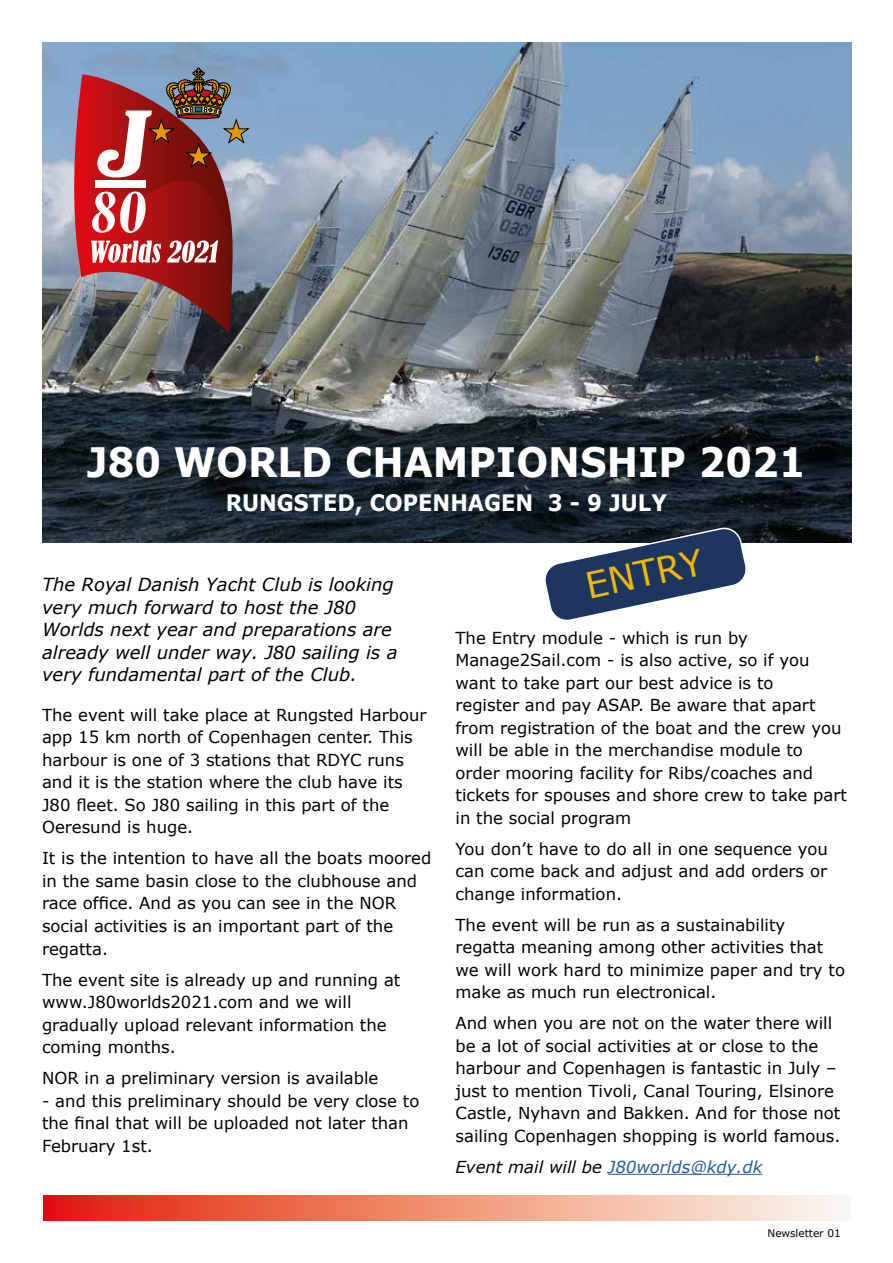
<style>
.page{position:relative;width:893px;height:1263px;background:#fff}
.page>*{position:absolute;margin:0;border:0;box-sizing:border-box;transform-origin:0 0}
.t1{font:700 40.5px "Verdana";color:#fff;scale:.93 1}
.t2{font:36px "Verdana";color:#f1b600}
.t3{font:700 22.65px "Verdana";color:#fff;scale:.93 1}
.t4{font:italic 18px/22.5px "Verdana";color:#000}
.t5{font:16.5px/22.5px "Verdana";color:#000}
.t6{font:italic 16.5px "Verdana";color:#275b9b}
.t7{font:10.5px "Verdana";color:#000}
.s1{color:#000}
</style>
<div class="page">
<img style="left:43px;top:43px;width:808px;height:499px">
<div style="left:43px;top:1196px;width:807px;height:24px;background:linear-gradient(to right,#e41e06,#fbffee)"></div>
<img style="left:72px;top:68px;width:177px;height:265px">
<hr style="left:608px;top:1174px;width:154px;height:1px;background:#275b9b">
<svg style="left:543px;top:527px;width:205px;height:93px"></svg>
<h1 class="t1" style="left:87px;top:436px;width:774px">J80 WORLD CHAMPIONSHIP 2021</h1>
<h3 class="t3" style="left:226px;top:488px;width:476px">RUNGSTED, COPENHAGEN 3 - 9 JULY</h3>
<p class="t4" style="left:42px;top:574px;width:357px">The Royal Danish Yacht Club is looking very much forward to host the J80<br>Worlds next year and preparations are already well under way. J80 sailing is a very fundamental part of the Club.</p>
<p class="t5" style="left:42px;top:704px;width:386px">The event will take place at Rungsted Harbour app 15 km north of Copenhagen center. This harbour is one of 3 stations that RDYC runs and it is the station where the club have its J80 fleet. So J80 sailing in this part of the Oeresund is huge.</p>
<p class="t5" style="left:42px;top:847px;width:391px">It is the intention to have all the boats moored in the same basin close to the clubhouse and race office. And as you can see in the NOR social activities is an important part of the regatta.</p>
<p class="t5" style="left:42px;top:968px;width:360px">The event site is already up and running at www.J80worlds2021.com and we will gradually upload relevant information the coming months.</p>
<p class="t5" style="left:42px;top:1067px;width:338px">NOR in a preliminary version is available</p>
<p class="t5" style="left:42px;top:1089px;width:379px">- and this preliminary should be very close to the final that will be uploaded not later than<br>February 1st.</p>
<h2 class="t2" style="left:581px;top:563px;width:120px;rotate:-12deg">ENTRY</h2>
<p class="t5" style="left:455px;top:627px;width:393px">The Entry module - which is run by Manage2Sail.com - is also active, so if you want to take part our best advice is to<br>register and pay ASAP. Be aware that apart from registration of the boat and the crew you will be able in the merchandise module to order mooring facility for Ribs/coaches and tickets for spouses and shore crew to take part in the social program</p>
<p class="t5" style="left:455px;top:838px;width:374px;text-align:justify">You don’t have to do all in one sequence you can come back and adjust and add orders or change information.</p>
<p class="t5" style="left:455px;top:914px;width:391px">The event will be run as a sustainability regatta meaning among other activities that we will work hard to minimize paper and try to make as much run electronical.</p>
<p class="t5" style="left:455px;top:1012px;width:387px">And when you are not on the water there will be a lot of social activities at or close to the harbour and Copenhagen is fantastic in July – just to mention Tivoli, Canal Touring, Elsinore Castle, Nyhavn and Bakken. And for those not sailing Copenhagen shopping is world famous.</p>
<p class="t6" style="left:455px;top:1156px;width:309px"><span class="s1">Event mail will be</span> J80worlds@kdy.dk</p>
<p class="t7" style="left:767px;top:1226px;width:75px">Newsletter 01</p>
</div>
